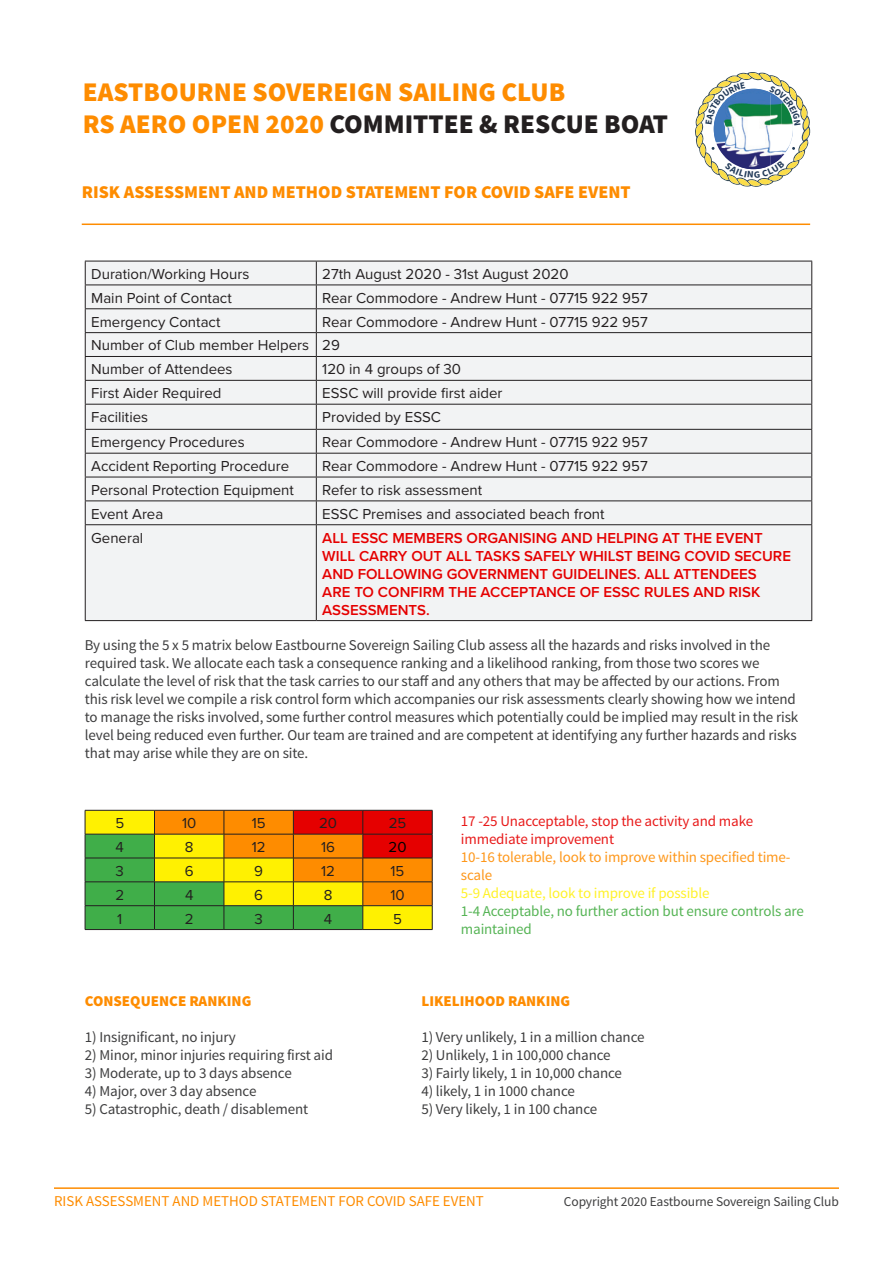
<style>
.page{position:relative;width:893px;height:1263px;background:#fff}
.page>*{position:absolute;margin:0;border:0;box-sizing:border-box;transform-origin:0 0}
.t1{font:900 27px "Source Sans Pro";color:#231f20}
.t2{font:900 27px "Source Sans Pro";color:#fe8c00}
.t3{font:900 18px "Source Sans Pro";color:#fe8c00}
.t4{font:15px/18px "Source Sans Pro";letter-spacing:-.01em;color:#3e3e3f}
.t5{font:15px "Proxima Nova";color:#231f20}
.t6{font:600 15px/18px "Proxima Nova";color:#e50000}
.t7{font:15px/18px "Source Sans Pro";letter-spacing:-.01em;color:#56b455}
.t8{font:15px/18px "Source Sans Pro";letter-spacing:-.01em;color:#e81a1a}
.t9{font:15px/18px "Source Sans Pro";letter-spacing:-.01em;color:#fe971a}
.t10{font:15px "Source Sans Pro";color:#fe8c00}
.t11{font:900 15px "Source Sans Pro";color:#fe8c00}
.t12{font:15px "Proxima Nova";color:#000}
.t13{font:13.5px "Source Sans Pro";letter-spacing:-.01em;color:#3e3e3f}
.s1{color:#fe8c00}
.s2{color:#fff229}
</style>
<div class="page">
<hr style="left:54px;top:1187px;width:785px;height:2px;background:#fe8c00">
<hr style="left:82px;top:224px;width:728px;height:1px;background:#fe8c00">
<div style="left:86px;top:262px;width:725px;height:358px;background:#f2f3f4"></div>
<hr style="left:85px;top:261px;width:231px;height:1px;background:#231f20">
<hr style="left:316px;top:261px;width:496px;height:1px;background:#231f20">
<hr style="left:85px;top:285px;width:231px;height:1px;background:#231f20">
<hr style="left:316px;top:285px;width:496px;height:1px;background:#231f20">
<hr style="left:85px;top:308px;width:231px;height:1px;background:#231f20">
<hr style="left:316px;top:308px;width:496px;height:1px;background:#231f20">
<hr style="left:85px;top:332px;width:231px;height:1px;background:#231f20">
<hr style="left:316px;top:332px;width:496px;height:1px;background:#231f20">
<hr style="left:85px;top:356px;width:231px;height:1px;background:#231f20">
<hr style="left:316px;top:356px;width:496px;height:1px;background:#231f20">
<hr style="left:85px;top:380px;width:231px;height:1px;background:#231f20">
<hr style="left:316px;top:380px;width:496px;height:1px;background:#231f20">
<hr style="left:85px;top:404px;width:231px;height:1px;background:#231f20">
<hr style="left:316px;top:404px;width:496px;height:1px;background:#231f20">
<hr style="left:85px;top:429px;width:231px;height:1px;background:#231f20">
<hr style="left:316px;top:429px;width:496px;height:1px;background:#231f20">
<hr style="left:85px;top:453px;width:231px;height:1px;background:#231f20">
<hr style="left:316px;top:453px;width:496px;height:1px;background:#231f20">
<hr style="left:85px;top:477px;width:231px;height:1px;background:#231f20">
<hr style="left:316px;top:477px;width:496px;height:1px;background:#231f20">
<hr style="left:85px;top:500px;width:231px;height:1px;background:#231f20">
<svg style="left:85px;top:261px;width:1px;height:263px"></svg>
<hr style="left:316px;top:500px;width:496px;height:1px;background:#231f20">
<svg style="left:316px;top:261px;width:1px;height:263px"></svg>
<svg style="left:811px;top:261px;width:1px;height:263px"></svg>
<hr style="left:85px;top:524px;width:231px;height:1px;background:#231f20">
<hr style="left:85px;top:525px;width:1px;height:95px;background:#231f20">
<hr style="left:316px;top:524px;width:496px;height:1px;background:#231f20">
<hr style="left:316px;top:525px;width:1px;height:95px;background:#231f20">
<hr style="left:811px;top:525px;width:1px;height:95px;background:#231f20">
<hr style="left:85px;top:620px;width:231px;height:1px;background:#231f20">
<hr style="left:316px;top:620px;width:496px;height:1px;background:#231f20">
<svg style="left:85px;top:810px;width:348px;height:119px;background:#b59b18"></svg>
<hr style="left:85px;top:929px;width:69px;height:1px;background:#231f20">
<hr style="left:154px;top:929px;width:70px;height:1px;background:#231f20">
<hr style="left:224px;top:929px;width:69px;height:1px;background:#231f20">
<hr style="left:293px;top:929px;width:70px;height:1px;background:#231f20">
<hr style="left:363px;top:929px;width:69px;height:1px;background:#231f20">
<svg style="left:695px;top:72px;width:115px;height:115px"></svg>
<p class="t2" style="left:83px;top:73px;width:484px">EASTBOURNE SOVEREIGN SAILING CLUB</p>
<p class="t1" style="left:83px;top:106px;width:587px"><span class="s1">RS AERO OPEN 2020</span> COMMITTEE &amp; RESCUE BOAT</p>
<p class="t3" style="left:82px;top:180px;width:550px">RISK ASSESSMENT AND METHOD STATEMENT FOR COVID SAFE EVENT</p>
<p class="t5" style="left:91px;top:263px;width:160px">Duration/Working Hours</p>
<p class="t5" style="left:322px;top:263px;width:248px">27th August 2020 - 31st August 2020</p>
<p class="t5" style="left:91px;top:287px;width:142px">Main Point of Contact</p>
<p class="t5" style="left:322px;top:287px;width:327px">Rear Commodore - Andrew Hunt - 07715 922 957</p>
<p class="t5" style="left:91px;top:310px;width:131px">Emergency Contact</p>
<p class="t5" style="left:322px;top:310px;width:327px">Rear Commodore - Andrew Hunt - 07715 922 957</p>
<p class="t5" style="left:91px;top:334px;width:219px">Number of Club member Helpers</p>
<p class="t5" style="left:322px;top:334px;width:19px">29</p>
<p class="t5" style="left:91px;top:358px;width:143px">Number of Attendees</p>
<p class="t5" style="left:322px;top:358px;width:140px">120 in 4 groups of 30</p>
<p class="t5" style="left:91px;top:382px;width:132px">First Aider Required</p>
<p class="t5" style="left:322px;top:382px;width:182px">ESSC will provide first aider</p>
<p class="t5" style="left:91px;top:406px;width:58px">Facilities</p>
<p class="t5" style="left:322px;top:406px;width:120px">Provided by ESSC</p>
<p class="t5" style="left:91px;top:431px;width:155px">Emergency Procedures</p>
<p class="t5" style="left:322px;top:431px;width:327px">Rear Commodore - Andrew Hunt - 07715 922 957</p>
<p class="t5" style="left:91px;top:455px;width:199px">Accident Reporting Procedure</p>
<p class="t5" style="left:322px;top:455px;width:327px">Rear Commodore - Andrew Hunt - 07715 922 957</p>
<p class="t5" style="left:91px;top:479px;width:204px">Personal Protection Equipment</p>
<p class="t5" style="left:322px;top:479px;width:161px">Refer to risk assessment</p>
<p class="t5" style="left:91px;top:502px;width:74px">Event Area</p>
<p class="t5" style="left:322px;top:502px;width:284px">ESSC Premises and associated beach front</p>
<p class="t5" style="left:91px;top:526px;width:54px">General</p>
<p class="t6" style="left:322px;top:528px;width:470px">ALL ESSC MEMBERS ORGANISING AND HELPING AT THE EVENT WILL CARRY OUT ALL TASKS SAFELY WHILST BEING COVID SECURE AND FOLLOWING GOVERNMENT GUIDELINES. ALL ATTENDEES<br>ARE TO CONFIRM THE ACCEPTANCE OF ESSC RULES AND RISK ASSESSMENTS.</p>
<p class="t4" style="left:85px;top:637px;width:715px">By using the 5 x 5 matrix below Eastbourne Sovereign Sailing Club assess all the hazards and risks involved in the required task. We allocate each task a consequence ranking and a likelihood ranking, from those two scores we calculate the level of risk that the task carries to our staff and any others that may be affected by our actions. From this risk level we compile a risk control form which accompanies our risk assessments clearly showing how we intend to manage the risks involved, some further control measures which potentially could be implied may result in the risk level being reduced even further. Our team are trained and are competent at identifying any further hazards and risks that may arise while they are on site.</p>
<p class="t5" style="left:115px;top:812px;width:10px">5</p>
<p class="t5" style="left:182px;top:812px;width:16px">10</p>
<p class="t5" style="left:252px;top:812px;width:15px">15</p>
<p class="t5" style="left:319px;top:812px;width:19px">20</p>
<p class="t5" style="left:389px;top:812px;width:19px">25</p>
<p class="t5" style="left:116px;top:836px;width:10px">4</p>
<p class="t5" style="left:185px;top:836px;width:10px">8</p>
<p class="t5" style="left:252px;top:836px;width:15px">12</p>
<p class="t5" style="left:321px;top:836px;width:15px">16</p>
<p class="t12" style="left:388px;top:836px;width:19px">20</p>
<p class="t5" style="left:116px;top:860px;width:10px">3</p>
<p class="t5" style="left:185px;top:860px;width:10px">6</p>
<p class="t5" style="left:254px;top:860px;width:10px">9</p>
<p class="t5" style="left:321px;top:860px;width:15px">12</p>
<p class="t5" style="left:391px;top:860px;width:15px">15</p>
<p class="t5" style="left:115px;top:883px;width:10px">2</p>
<p class="t5" style="left:185px;top:883px;width:10px">4</p>
<p class="t5" style="left:254px;top:883px;width:10px">6</p>
<p class="t5" style="left:324px;top:883px;width:10px">8</p>
<p class="t5" style="left:390px;top:883px;width:16px">10</p>
<p class="t5" style="left:117px;top:907px;width:7px">1</p>
<p class="t5" style="left:185px;top:907px;width:10px">2</p>
<p class="t5" style="left:254px;top:907px;width:10px">3</p>
<p class="t5" style="left:324px;top:907px;width:10px">4</p>
<p class="t5" style="left:393px;top:907px;width:10px">5</p>
<p class="t8" style="left:461px;top:813px;width:294px">17 -25 Unacceptable, stop the activity and make immediate improvement</p>
<p class="t9" style="left:461px;top:849px;width:331px">10-16 tolerable, look to improve within specified time&shy;scale</p>
<p class="t7" style="left:461px;top:885px;width:344px"><span class="s2">5-9 Adequate, look to improve if possible<br></span>1-4 Acceptable, no further action but ensure controls are maintained</p>
<p class="t11" style="left:85px;top:991px;width:168px">CONSEQUENCE RANKING</p>
<p class="t4" style="left:85px;top:1028px;width:152px">1) Insignificant, no injury</p>
<p class="t4" style="left:85px;top:1046px;width:250px">2) Minor, minor injuries requiring first aid</p>
<p class="t4" style="left:85px;top:1064px;width:208px">3) Moderate, up to 3 days absence</p>
<p class="t4" style="left:85px;top:1082px;width:173px">4) Major, over 3 day absence</p>
<p class="t4" style="left:85px;top:1100px;width:225px">5) Catastrophic, death / disablement</p>
<p class="t11" style="left:421px;top:991px;width:150px">LIKELIHOOD RANKING</p>
<p class="t4" style="left:421px;top:1028px;width:225px">1) Very unlikely, 1 in a million chance</p>
<p class="t4" style="left:421px;top:1046px;width:191px">2) Unlikely, 1 in 100,000 chance</p>
<p class="t4" style="left:421px;top:1064px;width:202px">3) Fairly likely, 1 in 10,000 chance</p>
<p class="t4" style="left:421px;top:1082px;width:155px">4) likely, 1 in 1000 chance</p>
<p class="t4" style="left:421px;top:1100px;width:177px">5) Very likely, 1 in 100 chance</p>
<p class="t10" style="left:54px;top:1192px;width:431px">RISK ASSESSMENT AND METHOD STATEMENT FOR COVID SAFE EVENT</p>
<p class="t13" style="left:564px;top:1193px;width:276px">Copyright 2020 Eastbourne Sovereign Sailing Club</p>
</div>
